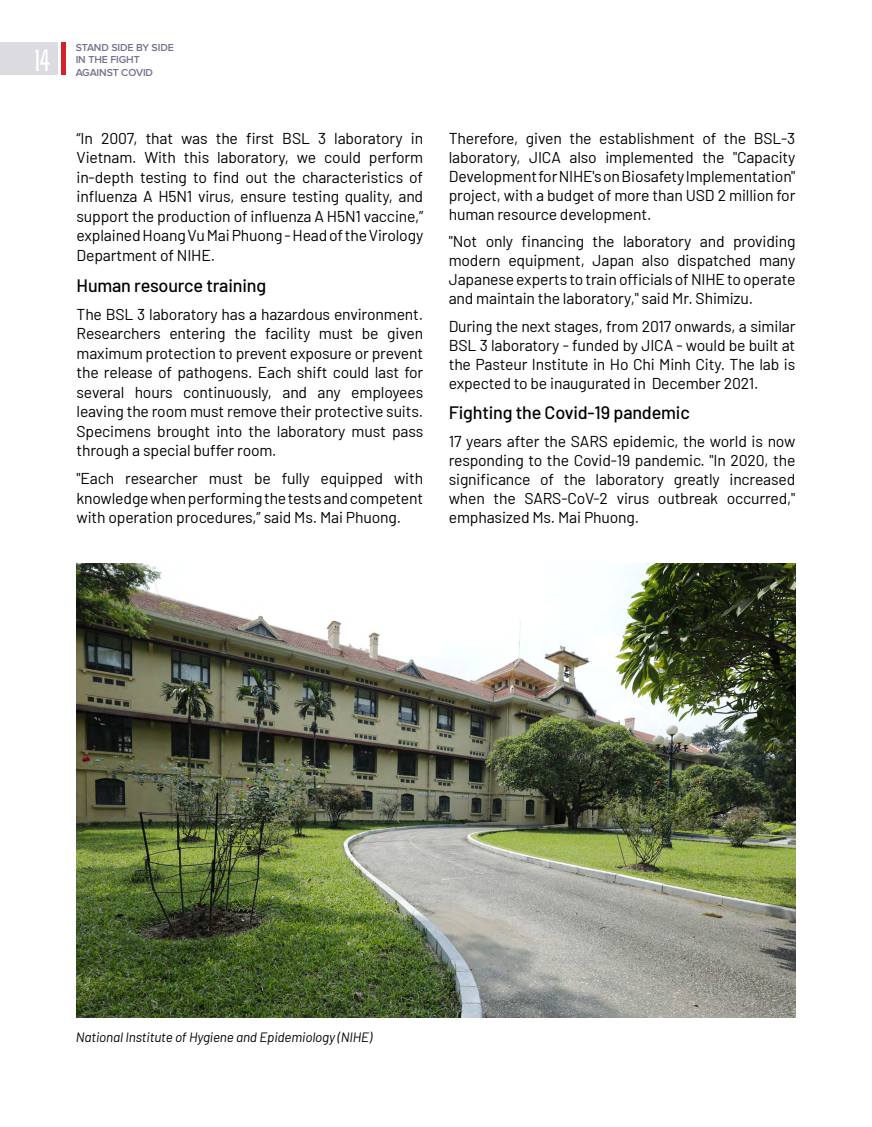
<style>
.page{position:relative;width:872px;height:1127px;background:#fff}
.page>*{position:absolute;margin:0;border:0;box-sizing:border-box;transform-origin:0 0}
.t1{font:600 27px "Big Shoulders Display";color:#fff}
.t2{font:500 18px "Barlow";letter-spacing:-.01em;color:#000}
.t3{font:15.75px/19.5px "Barlow";letter-spacing:-.01em;color:#000;text-align:justify}
.t4{font:italic 13.5px "Barlow";letter-spacing:-.01em;color:#000}
.t5{font:600 10.5px/12.6px "Proxima Nova";letter-spacing:-.01em;color:#15133e}
</style>
<div class="page">
<img style="left:77px;top:563px;width:718px;height:454px">
<div style="left:0;top:42px;width:58px;height:33px;background:#dbdbe0"></div>
<div style="left:61px;top:42px;width:5px;height:33px;background:#d2232a"></div>
<h1 class="t1" style="left:34px;top:43px;width:19px">14</h1>
<p class="t5" style="left:76px;top:41px;width:100px">STAND SIDE BY SIDE<br>IN THE FIGHT<br>AGAINST COVID</p>
<p class="t3" style="left:77px;top:127px;width:348px">“In 2007, that was the first BSL 3 laboratory in Vietnam. With this laboratory, we could perform in-depth testing to find out the characteristics of influenza A H5N1 virus, ensure testing quality, and support the production of influenza A H5N1 vaccine,” explained Hoang Vu Mai Phuong - Head of the Virology Department of NI HE.</p>
<p class="t2" style="left:77px;top:272px;width:191px">Human resource training</p>
<p class="t3" style="left:77px;top:303px;width:348px">The BSL 3 laboratory has a hazardous environment.<br>Researchers entering the facility must be given maximum protection to prevent exposure or prevent the release of pathogens. Each shift could last for several hours continuously, and any employees leaving the room must remove their protective suits.<br>Specimens brought into the laboratory must pass through a special buffer room.</p>
<p class="t3" style="left:77px;top:467px;width:348px">"Each researcher must be fully equipped with knowledge when performing the tests and competent with operation procedures,” said Ms. Mai Phuong.</p>
<p class="t3" style="left:449px;top:127px;width:348px;line-height:19px">Therefore, given the establishment of the BSL-3 laboratory, JI CA also implemented the "Capacity Development for NI HE's on Biosafety I mplementation" project, with a budget of more than USD 2 million for human resource development.</p>
<p class="t3" style="left:449px;top:231px;width:348px;line-height:19px">"Not only financing the laboratory and providing modern equipment, Japan also dispatched many Japanese experts to train officials of NIHE to operate and maintain the laboratory," said M r. Shimizu.</p>
<p class="t3" style="left:449px;top:315px;width:348px;line-height:19px">During the next stages, from 2017 onwards, a similar BSL 3 laboratory - funded by JI CA - would be built at the Pasteur I nstitute in Ho Chi M inh City. The lab is expected to be inaugurated in December 2021.</p>
<p class="t2" style="left:449px;top:400px;width:242px">Fighting the Covid-19 pandemic</p>
<p class="t3" style="left:449px;top:431px;width:348px;line-height:19px">17 years after the SARS epidemic, the world is now responding to the Covid-19 pandemic. "I n 2020, the significance of the laboratory greatly increased when the SARS-CoV-2 virus outbreak occurred," emphasized Ms. Mai Phuong.</p>
<p class="t4" style="left:76px;top:1027px;width:298px">National Institute of Hygiene and Epidemiology (NIHE)</p>
</div>
